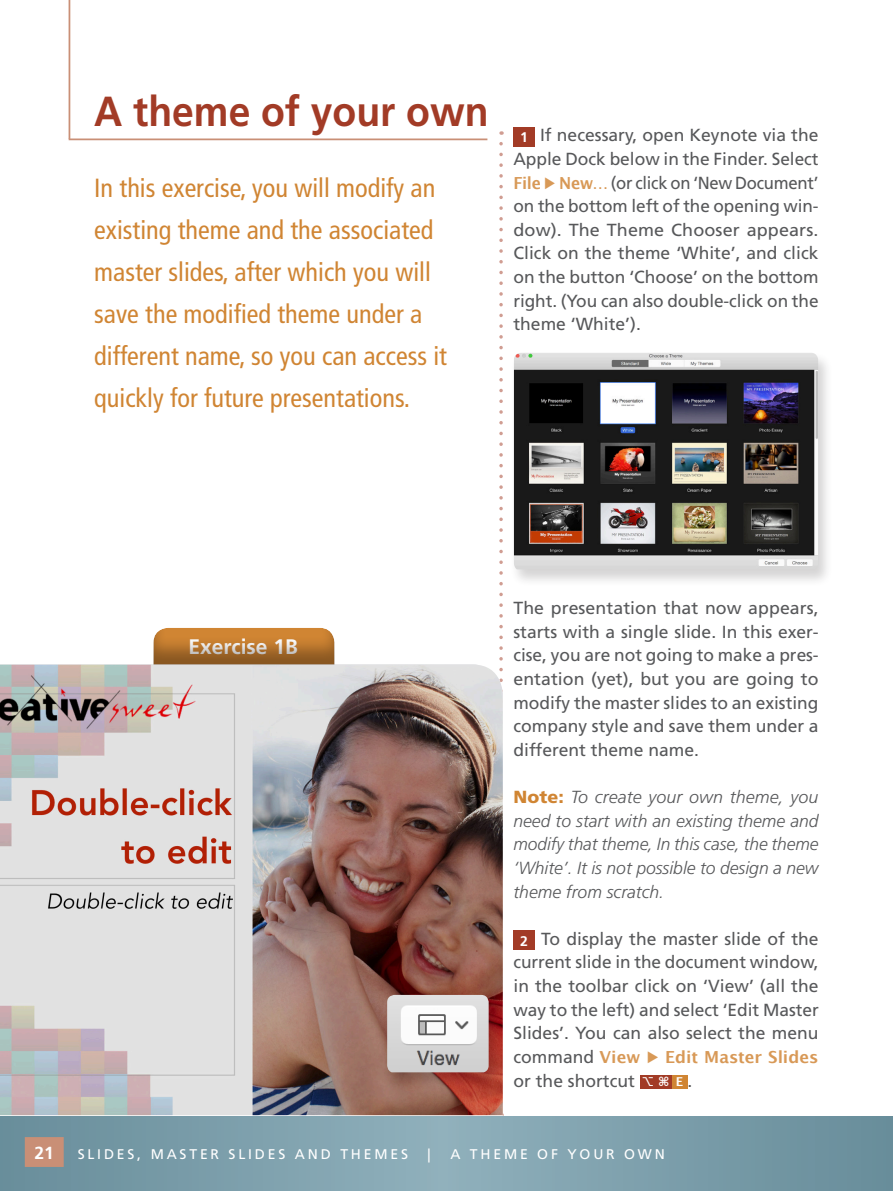
<style>
.page{position:relative;width:893px;height:1191px;background:#fff}
.page>*{position:absolute;margin:0;border:0;box-sizing:border-box;transform-origin:0 0}
.kop2{font:700 42px "Frutiger LT Std";color:#a23b26;scale:.93 1}
.intro{font:condensed 26.25px/42px "Frutiger LT Std";color:#d08533}
.t1{font:700 21px "Frutiger LT Std";color:#fff}
.plattetekst{font:17.5px/23.6px "Frutiger LT Std";color:#57585a;text-align:justify}
.opmerking_note_eng{font:italic 300 17.5px/23.6px "Frutiger LT Std";color:#57585a;text-align:justify}
.t2{font:700 17.5px "Frutiger LT Std";color:#fff}
.plattetekst-2{font:700 16.62px "Lucida Grande";color:#d89957}
.t3{font:14px "Frutiger LT Std";letter-spacing:.2em;color:#fff}
.t4{font:700 14px "Frutiger LT Std";color:#fff}
.t5{font:700 12.25px "Lucida Grande";color:#fff}
.s1{font-family:"Lucida Grande";font-weight:700;font-size:16.62px;color:#d89957}
.s2{font-family:"Lucida Grande";font-size:14px;color:#d89957}
.s3{font-weight:900;font-style:normal;color:#d08533}
.s4{font-family:"Frutiger LT Std";font-weight:400;font-size:17.5px;color:#57585a}
.s5{font-weight:400;font-size:14px}
</style>
<div class="page">
<svg style="left:499px;top:144px;width:4px;height:517px"></svg>
<img style="left:0;top:664px;width:503px;height:451px">
<hr style="left:69px;top:138px;width:418px;height:2px;background:#c98f76">
<div style="left:513px;top:127px;width:22px;height:19px;background:#a23b26"></div>
<div style="left:513px;top:930px;width:22px;height:19px;background:#a23b26"></div>
<div style="left:656px;top:1074px;width:16px;height:14px;background:#a23b26"></div>
<div style="left:640px;top:1074px;width:16px;height:14px;background:#a23b26"></div>
<div style="left:672px;top:1074px;width:15px;height:14px;background:#d08533"></div>
<div style="left:152px;top:625px;width:186px;height:40px;background:#231f20;opacity:.4"></div>
<div style="left:509px;top:351px;width:324px;height:236px;background:#231f20;opacity:.19"></div>
<img style="left:514px;top:353px;width:304px;height:216px">
<div style="left:383px;top:993px;width:120px;height:97px;background:#231f20;opacity:.19"></div>
<img style="left:387px;top:995px;width:102px;height:77px">
<svg style="left:0;top:1116px;width:893px;height:75px;background:#7b9eaa"></svg>
<div style="left:25px;top:1137px;width:39px;height:30px;background:#c98f76"></div>
<hr style="left:69px;top:0;width:1px;height:139px;background:#c98f76">
<p class="kop2" style="left:94px;top:86px;width:426px">A theme of your own</p>
<p class="intro" style="left:94px;top:167px;width:354px">In this exercise, you will modify an existing theme and the associated master slides, after which you will save the modified theme under a different name, so you can access it quickly for future presentations.</p>
<p class="plattetekst" style="left:513px;top:123px;width:307px;text-indent:27px">If necessary, open Keynote via the Apple Dock below in the Finder. Select <span class="s1">File</span> <span class="s2">▶</span> <span class="s1">New…</span> (or click on ‘New Document’ on the bottom left of the opening win&shy;dow). The Theme Chooser appears.<br>Click on the theme ‘White’, and click on the button ‘Choose’ on the bottom right. (You can also double-click on the theme ‘White’).</p>
<p class="t4" style="left:520px;top:129px;width:9px">1</p>
<p class="t1" style="left:189px;top:634px;width:111px">Exercise 1B</p>
<p class="plattetekst" style="left:513px;top:596px;width:307px">The presentation that now appears, starts with a single slide. In this exer&shy;cise, you are not going to make a pres&shy;entation (yet), but you are going to modify the master slides to an existing company style and save them under a different theme name.</p>
<p class="opmerking_note_eng" style="left:513px;top:785px;width:307px"><span class="s3">Note:</span> To create your own theme, you need to start with an existing theme and modify that theme, In this case, the theme ‘White’. It is not possible to design a new theme from scratch.</p>
<p class="t4" style="left:520px;top:932px;width:9px">2</p>
<p class="plattetekst" style="left:513px;top:927px;width:307px;text-indent:28px">To display the master slide of the current slide in the document window, in the toolbar click on ‘View’ (all the way to the left) and select ‘Edit Master Slides’. You can also select the menu</p>
<p class="plattetekst-2" style="left:513px;top:1043px;width:307px"><span class="s4">command</span> View <span class="s5">▶</span> Edit Master Slides</p>
<p class="plattetekst" style="left:513px;top:1068px;width:123px">or the shortcut</p>
<p class="t5" style="left:642px;top:1072px;width:43px">⌥⌘E</p>
<p class="plattetekst" style="left:687px;top:1068px;width:6px">.</p>
<p class="t2" style="left:35px;top:1143px;width:21px">21</p>
<p class="t3" style="left:78px;top:1146px;width:101px">Slid es , mast</p>
<p class="t3" style="left:200px;top:1146px;width:108px">er slid es and</p>
<p class="t3" style="left:340px;top:1146px;width:67px">t hemes</p>
<p class="t3" style="left:428px;top:1146px;width:5px">|</p>
<p class="t3" style="left:450px;top:1146px;width:98px">A t heme of</p>
<p class="t3" style="left:567px;top:1146px;width:68px">yo ur own</p>
</div>
